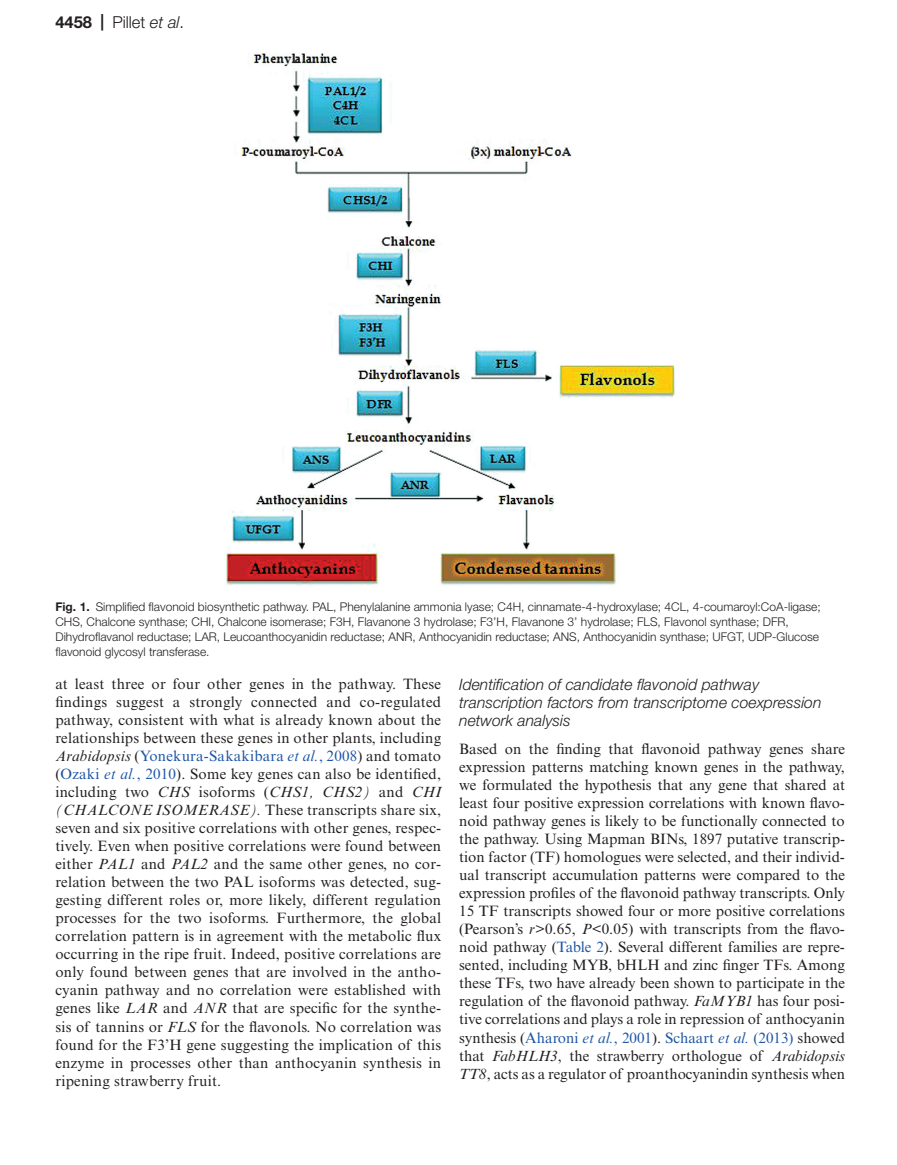
<style>
.page{position:relative;width:897px;height:1165px;background:#fff}
.page>*{position:absolute;margin:0;border:0;box-sizing:border-box;transform-origin:0 0}
.t1{font:300 16.5px "Helvetica Neue LT Std";color:#231f20}
.t2{font:italic 300 15.75px/18px "Helvetica Neue LT Std";color:#231f20}
.t3{font:15px/18px "Times New Roman MT Std";color:#231f20;text-align:justify}
.t4{font:300 12px/15px "Helvetica Neue LT Std";color:#231f20}
.s1{font-weight:700}
.s2{font-style:italic}
.s3{color:#1e56a6}
.s4{font-style:italic;color:#1e56a6}
</style>
<div class="page">
<img style="left:225px;top:53px;width:450px;height:533px">
<p class="t1" style="left:55px;top:12px;width:130px"><span class="s1">4458 |</span> Pillet <span class="s2">et al</span>.</p>
<p class="t4" style="left:55px;top:599px;width:766px"><span class="s1">Fig. 1.</span> Simplified flavonoid biosynthetic pathway. PAL, Phenylalanine ammonia lyase; C4H, cinnamate-4-hydroxylase; 4CL, 4-coumaroyl:CoA-ligase; CHS, Chalcone synthase; CHI, Chalcone isomerase; F3H, Flavanone 3 hydrolase; F3’H, Flavanone 3’ hydrolase; FLS, Flavonol synthase; DFR, Dihydroflavanol reductase; LAR, Leucoanthocyanidin reductase; ANR, Anthocyanidin reductase; ANS, Anthocyanidin synthase; UFGT, UDP-Glucose flavonoid glycosyl transferase.</p>
<p class="t3" style="left:55px;top:675px;width:387px">at least three or four other genes in the pathway. These findings suggest a strongly connected and co-regulated pathway, consistent with what is already known about the relationships between these genes in other plants, including <span class="s2">Arabidopsis</span> (<span class="s3">Yonekura-Sakakibara</span> <span class="s4">et al.</span><span class="s3">, 2008</span>) and tomato (<span class="s3">Ozaki</span> <span class="s4">et al.</span><span class="s3">, 2010</span>). Some key genes can also be identified, including two <span class="s2">CHS</span> isoforms (<span class="s2">CHS1, CHS2)</span> and <span class="s2">CHI (CHALCONE ISOMERASE).</span> These transcripts share six, seven and six positive correlations with other genes, respec&shy;tively. Even when positive correlations were found between either <span class="s2">PAL1</span> and <span class="s2">PAL2</span> and the same other genes, no cor&shy;relation between the two PAL isoforms was detected, sug&shy;gesting different roles or, more likely, different regulation processes for the two isoforms. Furthermore, the global correlation pattern is in agreement with the metabolic flux occurring in the ripe fruit. Indeed, positive correlations are only found between genes that are involved in the antho&shy;cyanin pathway and no correlation were established with genes like <span class="s2">LAR</span> and <span class="s2">ANR</span> that are specific for the synthe&shy;sis of tannins or <span class="s2">FLS</span> for the flavonols. No correlation was found for the F3’H gene suggesting the implication of this enzyme in processes other than anthocyanin synthesis in ripening strawberry fruit.</p>
<p class="t2" style="left:459px;top:675px;width:364px">Identification of candidate flavonoid pathway transcription factors from transcriptome coexpression network analysis</p>
<p class="t3" style="left:459px;top:740px;width:387px">Based on the finding that flavonoid pathway genes share expression patterns matching known genes in the pathway, we formulated the hypothesis that any gene that shared at least four positive expression correlations with known flavo&shy;noid pathway genes is likely to be functionally connected to the pathway. Using Mapman BINs, 1897 putative transcrip&shy;tion factor (TF) homologues were selected, and their individ&shy;ual transcript accumulation patterns were compared to the expression profiles of the flavonoid pathway transcripts. Only 15 TF transcripts showed four or more positive correlations (Pearson’s <span class="s2">r</span>&gt;0.65, <span class="s2">P</span>&lt;0.05) with transcripts from the flavo&shy;noid pathway (<span class="s3">Table 2</span>). Several different families are repre&shy;sented, including MYB, bHLH and zinc finger TFs. Among these TFs, two have already been shown to participate in the regulation of the flavonoid pathway. <span class="s2">FaMYB1</span> has four posi&shy;tive correlations and plays a role in repression of anthocyanin synthesis (<span class="s3">Aharoni</span> <span class="s4">et al.</span><span class="s3">, 2001</span>). <span class="s3">Schaart</span> <span class="s4">et al.</span> <span class="s3">(2013)</span> showed that <span class="s2">FabHLH3</span>, the strawberry orthologue of <span class="s2">Arabidopsis TT8</span>, acts as a regulator of proanthocyanindin synthesis when</p>
</div>
